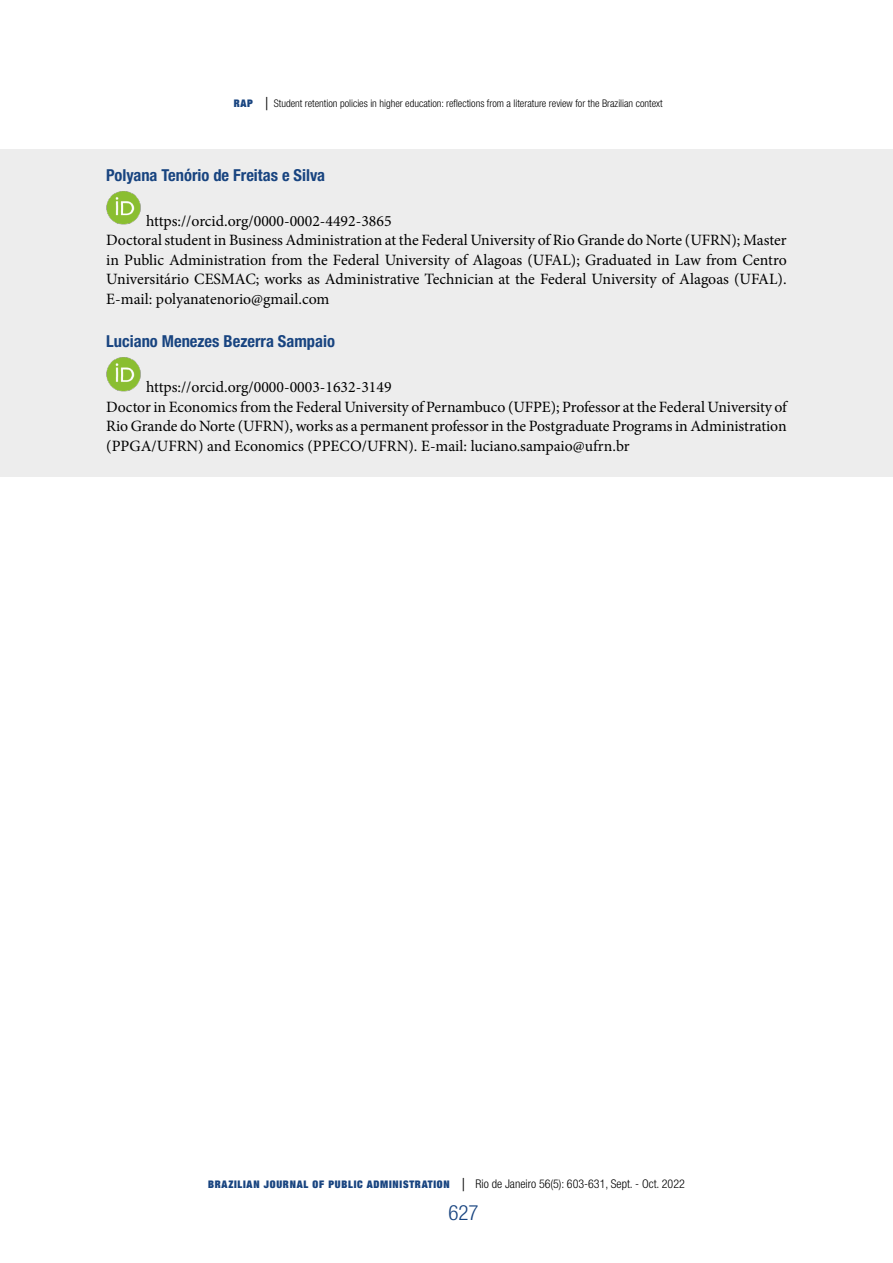
<style>
.page{position:relative;width:893px;height:1263px;background:#fff}
.page>*{position:absolute;margin:0;border:0;box-sizing:border-box;transform-origin:0 0}
.t1{font:300 condensed 21px "Helvetica Neue LT Std";color:#184480}
.t2{font:700 condensed 16.5px "Helvetica Neue LT Std";color:#184480}
.t3{font:15.75px/19.5px "Minion Pro";letter-spacing:-.005em;color:#000}
.t4{font:300 condensed 12px "Helvetica Neue LT Std";color:#000}
.t5{font:300 condensed 10.5px "Helvetica Neue LT Std";color:#000}
.s1{font-family:"Helvetica Neue";font-weight:900;font-stretch:expanded;color:#184480}
.s2{font-size:18px}
.s3{font-family:"Helvetica Neue";font-weight:900;font-stretch:expanded;font-size:10.5px;color:#184480}
</style>
<div class="page">
<div style="left:0;top:149px;width:893px;height:328px;background:#ededed"></div>
<img style="left:106px;top:191px;width:35px;height:34px">
<img style="left:106px;top:357px;width:35px;height:35px">
<p class="t5" style="left:234px;top:98px;width:430px"><span class="s1">RAP</span> <span class="s2">|</span> Student retention policies in higher education: reflections from a literature review for the Brazilian context</p>
<p class="t2" style="left:106px;top:165px;width:220px">Polyana Tenório de Freitas e Silva</p>
<p class="t3" style="left:106px;top:211px;width:682px;text-indent:40px">https://orcid.org/0000-0002-4492-3865<br>Doctoral student in Business Administration at the Federal University of Rio Grande do Norte (UFRN); Master in Public Administration from the Federal University of Alagoas (UFAL); Graduated in Law from Centro Universitário CESMAC; works as Administrative Technician at the Federal University of Alagoas (UFAL).<br>E-mail: polyanatenorio@gmail.com</p>
<p class="t2" style="left:106px;top:331px;width:230px">Luciano Menezes Bezerra Sampaio</p>
<p class="t3" style="left:106px;top:378px;width:682px;text-indent:40px">https://orcid.org/0000-0003-1632-3149<br>Doctor in Economics from the Federal University of Pernambuco (UFPE); Professor at the Federal University of Rio Grande do Norte (UFRN), works as a permanent professor in the Postgraduate Programs in Administration (PPGA/UFRN) and Economics (PPECO/UFRN). E-mail: luciano.sampaio@ufrn.br</p>
<p class="t4" style="left:208px;top:1176px;width:478px"><span class="s3">BRAZILIAN JOURNAL OF PUBLIC ADMINISTRATION</span> <span class="s2">|</span> Rio de Janeiro 56(5): 603-631, Sept. - Oct. 2022</p>
<h1 class="t1" style="left:448px;top:1200px;width:32px">627</h1>
</div>
